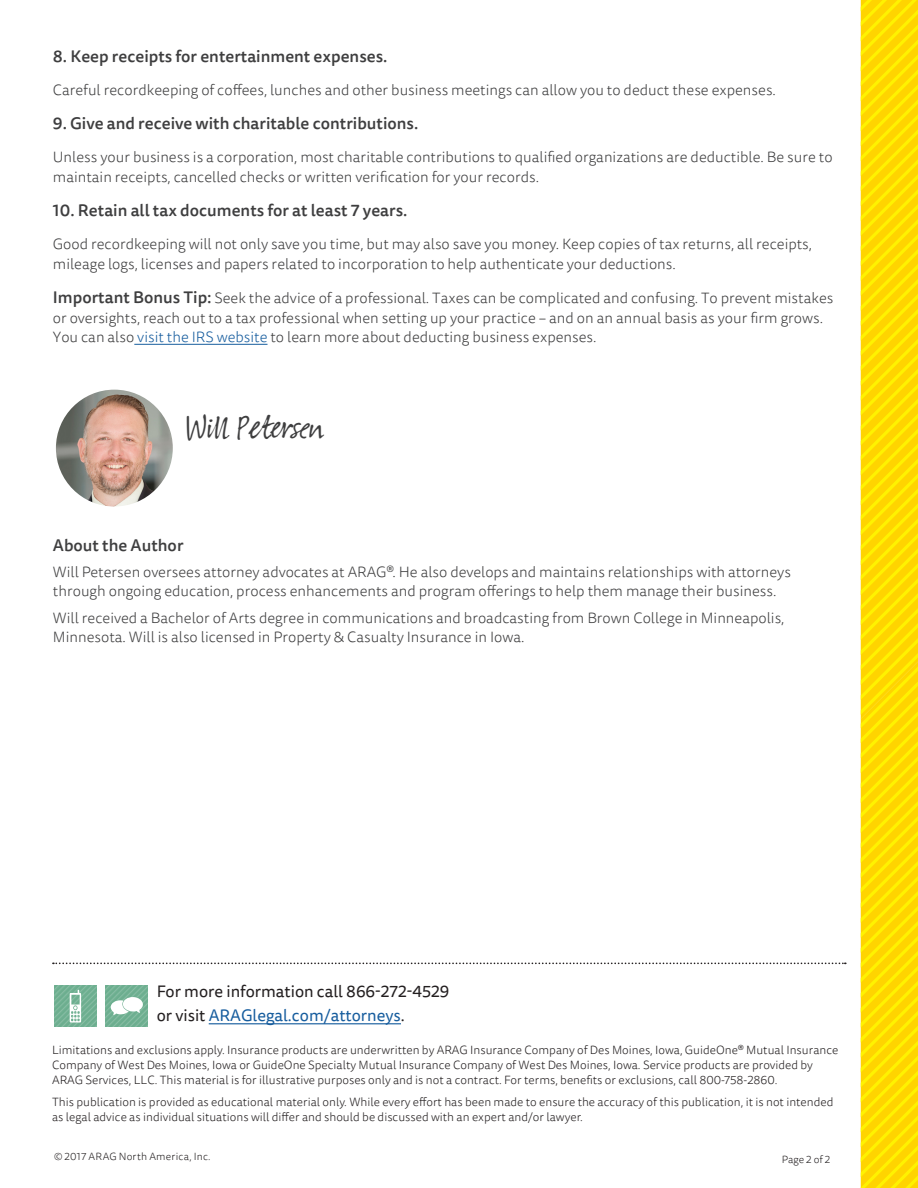
<style>
.page{position:relative;width:918px;height:1188px;background:#fff}
.page>*{position:absolute;margin:0;border:0;box-sizing:border-box;transform-origin:0 0}
.t1{font:40.5px "Suomi Hand Script";color:#3e3e3f}
.t2{font:500 16.5px "Tisa Sans OT";color:#3e3e3f}
.t3{font:16.5px "Tisa Sans OT";color:#231f20}
.t4{font:16.5px "Tisa Sans OT";color:#175d9e}
.t5{font:300 15px/19.5px "Tisa Sans OT";color:#3e3e3f}
.t6{font:300 12px/15px "Tisa Sans OT";color:#231f20}
.t7{font:300 10.5px "Tisa Sans OT";letter-spacing:.015em;color:#231f20}
.s1{font-weight:500;font-size:16.5px}
.s2{color:#175d9e}
.s3{color:#231f20}
</style>
<div class="page">
<hr style="left:134px;top:344px;width:134px;height:1px;background:#175d9e">
<svg style="left:861px;top:0;width:57px;height:1188px;background:#ffdc00"></svg>
<img style="left:54px;top:388px;width:120px;height:120px;border-radius:60px">
<div style="left:53px;top:387px;width:123px;height:123px;border:3px solid #fff;border-radius:50%"></div>
<svg style="left:53px;top:963px;width:793px;height:1px"></svg>
<img style="left:55px;top:985px;width:41px;height:42px">
<img style="left:106px;top:985px;width:41px;height:42px">
<svg style="left:70px;top:989px;width:11px;height:34px"></svg>
<svg style="left:111px;top:997px;width:32px;height:18px"></svg>
<hr style="left:209px;top:1023px;width:192px;height:1px;background:#175d9e">
<p class="t2" style="left:53px;top:46px;width:336px">8. Keep receipts for entertainment expenses.</p>
<p class="t5" style="left:53px;top:81px;width:725px">Careful recordkeeping of coffees, lunches and other business meetings can allow you to deduct these expenses.</p>
<p class="t2" style="left:53px;top:113px;width:367px">9. Give and receive with charitable contributions.</p>
<p class="t5" style="left:53px;top:148px;width:781px">Unless your business is a corporation, most charitable contributions to qualified organizations are deductible. Be sure to maintain receipts, cancelled checks or written verification for your records.</p>
<p class="t2" style="left:53px;top:200px;width:356px">10. Retain all tax documents for at least 7 years.</p>
<p class="t5" style="left:53px;top:235px;width:761px">Good recordkeeping will not only save you time, but may also save you money. Keep copies of tax returns, all receipts, mileage logs, licenses and papers related to incorporation to help authenticate your deductions.</p>
<p class="t5" style="left:53px;top:289px;width:782px"><span class="s1">Important Bonus Tip:</span> Seek the advice of a professional. Taxes can be complicated and confusing. To prevent mistakes or oversights, reach out to a tax professional when setting up your practice – and on an annual basis as your firm grows.<br>You can also <span class="s2">visit the IRS website</span> to learn more about deducting business expenses.</p>
<p class="t1" style="left:186px;top:407px;width:139px">Will Petersen</p>
<p class="t2" style="left:53px;top:535px;width:132px">About the Author</p>
<p class="t5" style="left:53px;top:563px;width:740px">Will Petersen oversees attorney advocates at ARAG®. He also develops and maintains relationships with attorneys through ongoing education, process enhancements and program offerings to help them manage their business.</p>
<p class="t5" style="left:53px;top:609px;width:733px">Will received a Bachelor of Arts degree in communications and broadcasting from Brown College in Minneapolis,<br>Minnesota. Will is also licensed in Property &amp; Casualty Insurance in Iowa.</p>
<p class="t3" style="left:157px;top:982px;width:294px">For more information call 866-272-4529</p>
<p class="t4" style="left:157px;top:1006px;width:250px"><span class="s3">or visit</span> ARAGlegal.com/attorneys<span class="s3">.</span></p>
<p class="t6" style="left:52px;top:1043px;width:788px">Limitations and exclusions apply. Insurance products are underwritten by ARAG Insurance Company of Des Moines, Iowa, GuideOne® Mutual Insurance<br>Company of West Des Moines, Iowa or GuideOne Specialty Mutual Insurance Company of West Des Moines, Iowa. Service products are provided by<br>ARAG Services, LLC. This material is for illustrative purposes only and is not a contract. For terms, benefits or exclusions, call 800-758-2860.</p>
<p class="t6" style="left:52px;top:1095px;width:783px">This publication is provided as educational material only. While every effort has been made to ensure the accuracy of this publication, it is not intended as legal advice as individual situations will differ and should be discussed with an expert and/or lawyer.</p>
<p class="t7" style="left:54px;top:1150px;width:158px">© 2017 ARAG North America, Inc.</p>
<p class="t7" style="left:782px;top:1154px;width:50px">Page 2 of 2</p>
</div>
